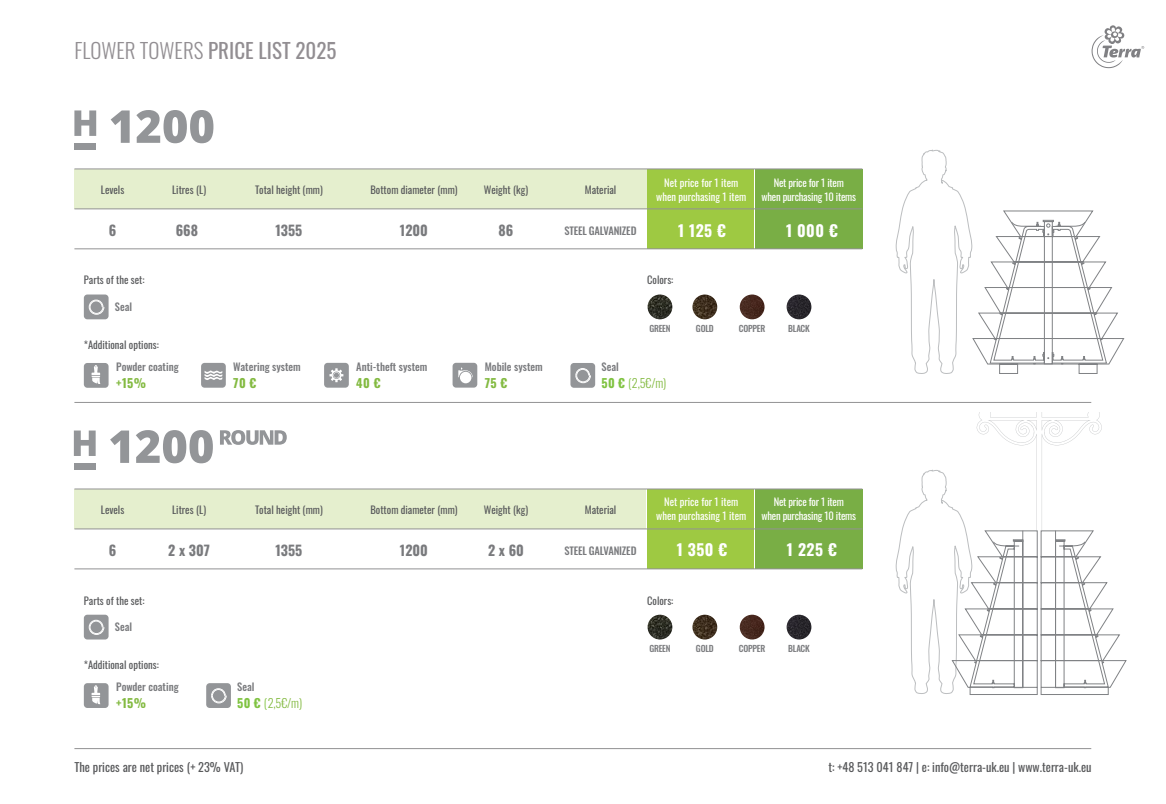
<style>
.page{position:relative;width:1166px;height:804px;background:#fff}
.page>*{position:absolute;margin:0;border:0;box-sizing:border-box;transform-origin:0 0}
.t1{font:21px "Oswald";color:#928e92}
.t2{font:700 15.75px "Oswald";letter-spacing:.03em;color:#fff}
.t3{font:700 14px "Oswald";color:#797a7d}
.t4{font:12.25px "Oswald";color:#58595b}
.t5{font:300 12.25px "Oswald";color:#83ba41}
.t6{font:700 12.25px "Oswald";letter-spacing:.03em;color:#83ba41}
.t7{font:10.5px "Oswald";color:#58595b}
.t8{font:500 10.5px "Oswald";color:#797a7d}
.t9{font:10.5px/14px "Oswald";letter-spacing:-.02em;color:#fff;text-align:center}
.t10{font:10.5px/14px "Oswald";color:#fff;text-align:center}
.t11{font:500 10.5px "Oswald";letter-spacing:-.02em;color:#797a7d}
.t12{font:500 8.75px "Oswald";letter-spacing:-.025em;color:#797a7d}
.s1{font-weight:300}
.s2{font-weight:700;color:#80c342}
.s3{color:#80c342}
</style>
<div class="page">
<div style="left:647px;top:169px;width:107px;height:80px;background:#9ec942"></div>
<div style="left:647px;top:488px;width:107px;height:80px;background:#9ec942"></div>
<div style="left:755px;top:169px;width:107px;height:80px;background:#79ae45"></div>
<div style="left:755px;top:488px;width:107px;height:80px;background:#79ae45"></div>
<div style="left:74px;top:169px;width:572px;height:39px;background:#e5efce"></div>
<div style="left:74px;top:489px;width:572px;height:39px;background:#e5efce"></div>
<hr style="left:74px;top:168px;width:788px;height:1px;background:#929293">
<hr style="left:74px;top:488px;width:788px;height:1px;background:#929293">
<hr style="left:74px;top:208px;width:788px;height:1px;background:#929293">
<hr style="left:74px;top:528px;width:788px;height:1px;background:#929293">
<hr style="left:74px;top:248px;width:788px;height:1px;background:#929293">
<hr style="left:74px;top:402px;width:1017px;height:1px;background:#929293">
<hr style="left:74px;top:748px;width:1017px;height:1px;background:#929293">
<hr style="left:74px;top:568px;width:788px;height:1px;background:#929293">
<div style="left:324px;top:363px;width:25px;height:24px;background:#939598;border-radius:4px"></div>
<svg style="left:329px;top:368px;width:14px;height:14px"></svg>
<svg style="left:895px;top:149px;width:232px;height:546px"></svg>
<svg style="left:220px;top:430px;width:67px;height:15px"></svg>
<svg style="left:74px;top:430px;width:22px;height:26px"></svg>
<svg style="left:110px;top:430px;width:19px;height:33px"></svg>
<svg style="left:136px;top:430px;width:77px;height:33px"></svg>
<div style="left:74px;top:463px;width:22px;height:7px;background:#939598"></div>
<svg style="left:74px;top:110px;width:22px;height:26px"></svg>
<svg style="left:111px;top:110px;width:19px;height:33px"></svg>
<svg style="left:136px;top:110px;width:77px;height:33px"></svg>
<div style="left:74px;top:143px;width:22px;height:7px;background:#939598"></div>
<svg style="left:1091px;top:25px;width:53px;height:43px"></svg>
<div style="left:84px;top:363px;width:25px;height:25px;background:#939598;border-radius:4px"></div>
<svg style="left:92px;top:365px;width:9px;height:19px"></svg>
<div style="left:84px;top:683px;width:25px;height:25px;background:#939598;border-radius:4px"></div>
<svg style="left:92px;top:685px;width:9px;height:19px"></svg>
<div style="left:84px;top:294px;width:25px;height:25px;background:#939598;border-radius:4px"></div>
<svg style="left:89px;top:300px;width:15px;height:15px"></svg>
<div style="left:84px;top:614px;width:25px;height:25px;background:#939598;border-radius:4px"></div>
<svg style="left:89px;top:620px;width:15px;height:15px"></svg>
<div style="left:201px;top:363px;width:25px;height:25px;background:#939598;border-radius:4px"></div>
<svg style="left:205px;top:370px;width:17px;height:10px"></svg>
<div style="left:570px;top:363px;width:25px;height:25px;background:#939598;border-radius:4px"></div>
<svg style="left:575px;top:368px;width:16px;height:15px"></svg>
<div style="left:206px;top:683px;width:25px;height:25px;background:#939598;border-radius:4px"></div>
<svg style="left:211px;top:688px;width:16px;height:15px"></svg>
<div style="left:452px;top:363px;width:25px;height:24px;background:#939598;border-radius:4px"></div>
<div style="left:460px;top:372px;width:11px;height:11px;background:#fff;border-radius:50%"></div>
<svg style="left:458px;top:367px;width:15px;height:10px"></svg>
<img style="left:647px;top:294px;width:25px;height:25px;border-radius:12px">
<img style="left:647px;top:614px;width:25px;height:25px;border-radius:12px">
<img style="left:692px;top:294px;width:25px;height:25px;border-radius:12px">
<img style="left:692px;top:614px;width:25px;height:25px;border-radius:12px">
<img style="left:740px;top:294px;width:24px;height:25px;border-radius:12px">
<img style="left:740px;top:614px;width:24px;height:25px;border-radius:12px">
<img style="left:786px;top:294px;width:25px;height:25px;border-radius:12px">
<img style="left:786px;top:614px;width:25px;height:25px;border-radius:12px">
<h1 class="t1" style="left:74px;top:32px;width:264px"><span class="s1">FLOWER TOWERS</span> PRICE LIST 2025</h1>
<p class="t7" style="left:101px;top:180px;width:25px">Levels</p>
<p class="t7" style="left:172px;top:180px;width:35px">Litres (L)</p>
<p class="t7" style="left:255px;top:180px;width:69px">Total height (mm)</p>
<p class="t7" style="left:370px;top:180px;width:89px">Bottom diameter (mm)</p>
<p class="t7" style="left:484px;top:180px;width:46px">Weight (kg)</p>
<p class="t7" style="left:585px;top:180px;width:33px">Material</p>
<p class="t10" style="left:656px;top:175px;width:92px">Net price for 1 item when purchasing 1 item</p>
<p class="t9" style="left:761px;top:175px;width:96px">Net price for 1 item<br>when purchasing 10 items</p>
<h3 class="t3" style="left:109px;top:223px;width:9px">6</h3>
<h3 class="t3" style="left:176px;top:223px;width:24px">668</h3>
<h3 class="t3" style="left:275px;top:223px;width:28px">1355</h3>
<h3 class="t3" style="left:400px;top:223px;width:30px">1200</h3>
<h3 class="t3" style="left:499px;top:223px;width:16px">86</h3>
<p class="t11" style="left:564px;top:225px;width:74px">STEEL GALVANIZED</p>
<h2 class="t2" style="left:678px;top:222px;width:50px">1 125 €</h2>
<h2 class="t2" style="left:786px;top:222px;width:53px">1 000 €</h2>
<p class="t7" style="left:84px;top:271px;width:62px">Parts of the set:</p>
<p class="t7" style="left:647px;top:271px;width:28px">Colors:</p>
<p class="t8" style="left:115px;top:301px;width:19px">Seal</p>
<p class="t12" style="left:649px;top:324px;width:23px">GREEN</p>
<p class="t12" style="left:696px;top:324px;width:19px">GOLD</p>
<p class="t12" style="left:739px;top:324px;width:28px">COPPER</p>
<p class="t12" style="left:788px;top:324px;width:23px">BLACK</p>
<p class="t7" style="left:84px;top:335px;width:76px">*Additional options:</p>
<p class="t8" style="left:116px;top:361px;width:64px">Powder coating</p>
<p class="t8" style="left:233px;top:361px;width:69px">Watering system</p>
<p class="t6" style="left:116px;top:376px;width:31px">+15%</p>
<p class="t6" style="left:233px;top:376px;width:25px">70 €</p>
<p class="t8" style="left:356px;top:361px;width:73px">Anti-theft system</p>
<p class="t6" style="left:356px;top:376px;width:26px">40 €</p>
<p class="t8" style="left:485px;top:361px;width:59px">Mobile system</p>
<p class="t6" style="left:485px;top:376px;width:24px">75 €</p>
<p class="t8" style="left:601px;top:361px;width:19px">Seal</p>
<p class="t5" style="left:601px;top:372px;width:66px"><span class="s2">50 €</span> <span class="s3">(</span>2,5€/m)</p>
<p class="t7" style="left:101px;top:500px;width:25px">Levels</p>
<h3 class="t3" style="left:109px;top:543px;width:9px">6</h3>
<p class="t7" style="left:172px;top:500px;width:35px">Litres (L)</p>
<h3 class="t3" style="left:168px;top:543px;width:43px">2 x 307</h3>
<p class="t7" style="left:84px;top:591px;width:62px">Parts of the set:</p>
<p class="t8" style="left:115px;top:621px;width:19px">Seal</p>
<p class="t7" style="left:84px;top:655px;width:76px">*Additional options:</p>
<p class="t8" style="left:116px;top:681px;width:64px">Powder coating</p>
<p class="t6" style="left:116px;top:696px;width:31px">+15%</p>
<p class="t7" style="left:255px;top:500px;width:69px">Total height (mm)</p>
<h3 class="t3" style="left:275px;top:543px;width:28px">1355</h3>
<p class="t8" style="left:237px;top:681px;width:19px">Seal</p>
<p class="t5" style="left:237px;top:692px;width:66px"><span class="s2">50 €</span> <span class="s3">(</span>2,5€/m)</p>
<p class="t4" style="left:74px;top:756px;width:170px">The prices are net prices (+ 23% VAT)</p>
<p class="t7" style="left:370px;top:500px;width:89px">Bottom diameter (mm)</p>
<h3 class="t3" style="left:400px;top:543px;width:30px">1200</h3>
<p class="t7" style="left:484px;top:500px;width:46px">Weight (kg)</p>
<h3 class="t3" style="left:488px;top:543px;width:37px">2 x 60</h3>
<p class="t7" style="left:585px;top:500px;width:33px">Material</p>
<p class="t11" style="left:564px;top:545px;width:74px">STEEL GALVANIZED</p>
<p class="t10" style="left:656px;top:494px;width:92px">Net price for 1 item when purchasing 1 item</p>
<h2 class="t2" style="left:677px;top:541px;width:52px">1 350 €</h2>
<p class="t7" style="left:647px;top:591px;width:28px">Colors:</p>
<p class="t9" style="left:761px;top:494px;width:96px">Net price for 1 item<br>when purchasing 10 items</p>
<h2 class="t2" style="left:787px;top:541px;width:52px">1 225 €</h2>
<p class="t12" style="left:649px;top:644px;width:23px">GREEN</p>
<p class="t12" style="left:696px;top:644px;width:19px">GOLD</p>
<p class="t12" style="left:739px;top:644px;width:28px">COPPER</p>
<p class="t12" style="left:788px;top:644px;width:23px">BLACK</p>
<p class="t4" style="left:828px;top:756px;width:265px">t: +48 513 041 847 | e: info@terra-uk.eu | www.terra-uk.eu</p>
</div>
